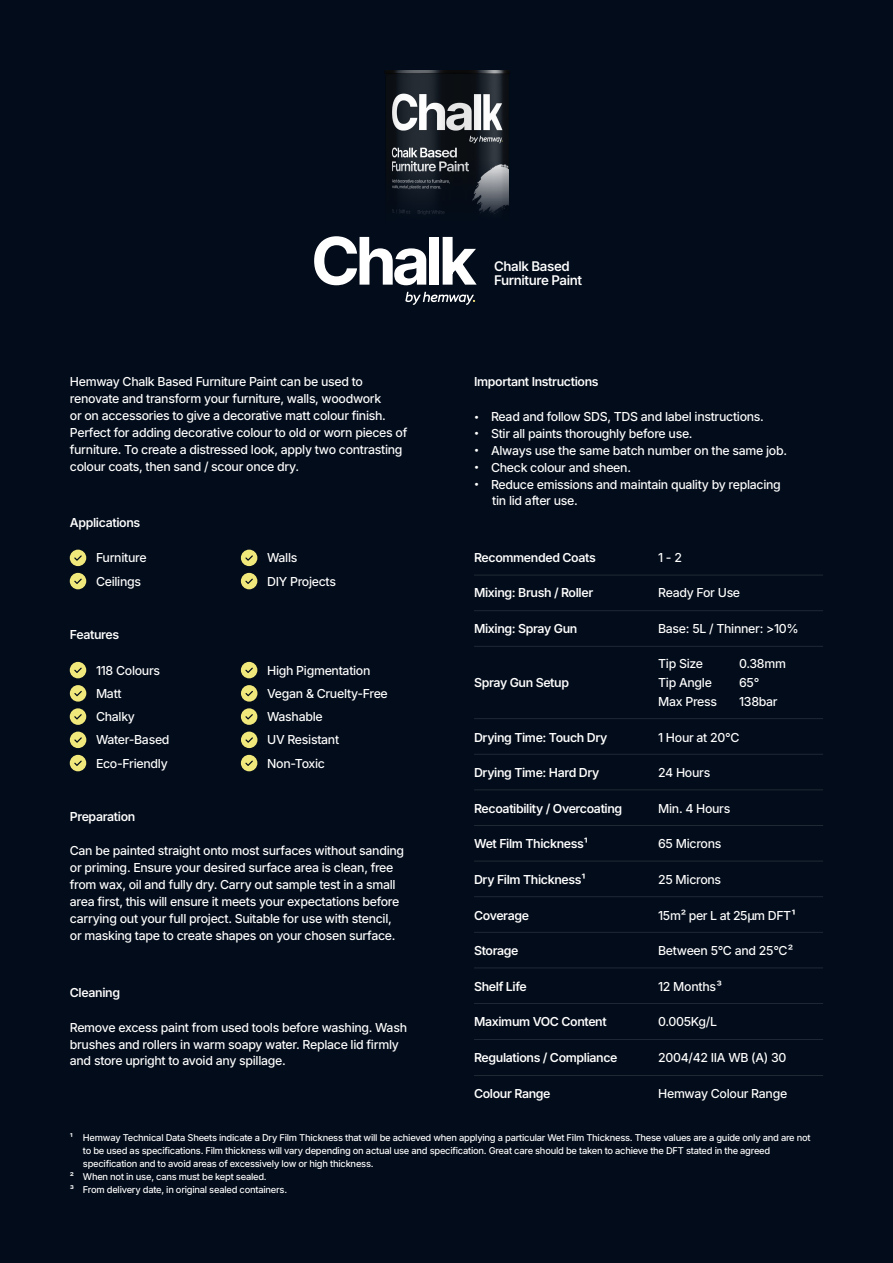
<style>
.page{position:relative;width:893px;height:1263px;background:#fff}
.page>*{position:absolute;margin:0;border:0;box-sizing:border-box;transform-origin:0 0}
.t1{font:65.55px "Inter";letter-spacing:-.07em;color:#fff}
.t2{font:13.35px "Inter Variable";letter-spacing:-.03em;color:#fff}
.t3{font:12.3px/16.8px "Inter Variable";letter-spacing:-.025em;color:#fff}
.t4{font:9.3px/13px "Inter Variable";letter-spacing:-.025em;color:#fff}
.s1{font-size:9.3px}
</style>
<div class="page">
<div style="left:0;top:0;width:892px;height:1263px;background:#030c1a"></div>
<hr style="left:474px;top:1003px;width:349px;height:1px;background:#fff">
<hr style="left:474px;top:1039px;width:349px;height:1px;background:#fff">
<hr style="left:474px;top:1075px;width:349px;height:1px;background:#fff">
<hr style="left:474px;top:968px;width:349px;height:1px;background:#fff">
<hr style="left:474px;top:932px;width:349px;height:1px;background:#fff">
<hr style="left:474px;top:896px;width:349px;height:1px;background:#fff">
<hr style="left:474px;top:861px;width:349px;height:1px;background:#fff">
<hr style="left:474px;top:825px;width:349px;height:1px;background:#fff">
<hr style="left:474px;top:790px;width:349px;height:1px;background:#fff">
<hr style="left:474px;top:754px;width:349px;height:1px;background:#fff">
<hr style="left:474px;top:718px;width:349px;height:1px;background:#fff">
<hr style="left:474px;top:646px;width:349px;height:1px;background:#fff">
<hr style="left:474px;top:610px;width:349px;height:1px;background:#fff">
<hr style="left:474px;top:575px;width:349px;height:1px;background:#fff">
<svg style="left:241px;top:755px;width:16px;height:16px"></svg>
<svg style="left:241px;top:732px;width:16px;height:16px"></svg>
<svg style="left:241px;top:708px;width:16px;height:17px"></svg>
<svg style="left:241px;top:685px;width:16px;height:17px"></svg>
<svg style="left:241px;top:662px;width:16px;height:16px"></svg>
<svg style="left:70px;top:755px;width:16px;height:16px"></svg>
<svg style="left:70px;top:732px;width:16px;height:16px"></svg>
<svg style="left:70px;top:708px;width:16px;height:17px"></svg>
<svg style="left:70px;top:685px;width:16px;height:17px"></svg>
<svg style="left:70px;top:662px;width:16px;height:16px"></svg>
<svg style="left:241px;top:573px;width:16px;height:16px"></svg>
<svg style="left:70px;top:573px;width:16px;height:16px"></svg>
<svg style="left:241px;top:550px;width:16px;height:16px"></svg>
<svg style="left:70px;top:550px;width:16px;height:16px"></svg>
<img style="left:385px;top:70px;width:125px;height:145px">
<svg style="left:405px;top:292px;width:70px;height:13px"></svg>
<p class="t1" style="left:311px;top:213px;width:167px">Chalk</p>
<p class="t2" style="left:494px;top:256px;width:77px">Chalk Based</p>
<p class="t2" style="left:494px;top:270px;width:90px">Furniture Paint</p>
<p class="t3" style="left:70px;top:373px;width:339px">Hemway Chalk Based Furniture Paint can be used to renovate and transform your furniture, walls, woodwork<br>or on accessories to give a decorative matt colour finish.<br>Perfect for adding decorative colour to old or worn pieces of furniture. To create a distressed look, apply two contrasting colour coats, then sand / scour once dry.</p>
<p class="t3" style="left:70px;top:514px;width:72px">Applications</p>
<p class="t3" style="left:96px;top:549px;width:52px">Furniture</p>
<p class="t3" style="left:267px;top:549px;width:32px">Walls</p>
<p class="t3" style="left:96px;top:572px;width:47px">Ceilings</p>
<p class="t3" style="left:267px;top:572px;width:70px">DIY Projects</p>
<p class="t3" style="left:70px;top:626px;width:51px">Features</p>
<p class="t3" style="left:96px;top:661px;width:66px">118 Colours</p>
<p class="t3" style="left:96px;top:685px;width:27px">Matt</p>
<p class="t3" style="left:96px;top:708px;width:41px">Chalky</p>
<p class="t3" style="left:96px;top:731px;width:75px">Water-Based</p>
<p class="t3" style="left:96px;top:754px;width:73px">Eco-Friendly</p>
<p class="t3" style="left:70px;top:808px;width:67px">Preparation</p>
<p class="t3" style="left:267px;top:661px;width:105px">High Pigmentation</p>
<p class="t3" style="left:267px;top:685px;width:122px">Vegan &amp; Cruelty-Free</p>
<p class="t3" style="left:267px;top:708px;width:57px">Washable</p>
<p class="t3" style="left:267px;top:731px;width:74px">UV Resistant</p>
<p class="t3" style="left:267px;top:754px;width:59px">Non-Toxic</p>
<p class="t3" style="left:70px;top:842px;width:336px">Can be painted straight onto most surfaces without sanding or priming. Ensure your desired surface area is clean, free from wax, oil and fully dry. Carry out sample test in a small area first, this will ensure it meets your expectations before carrying out your full project. Suitable for use with stencil,</p>
<p class="t3" style="left:70px;top:927px;width:327px">or masking tape to create shapes on your chosen surface.</p>
<p class="t3" style="left:70px;top:984px;width:52px">Cleaning</p>
<p class="t3" style="left:70px;top:1018px;width:339px">Remove excess paint from used tools before washing. Wash brushes and rollers in warm soapy water. Replace lid firmly and store upright to avoid any spillage.</p>
<p class="t3" style="left:474px;top:373px;width:126px">Important Instructions</p>
<p class="t3" style="left:474px;top:408px;width:291px"><span class="s1">•</span> Read and follow SDS, TDS and label instructions.</p>
<p class="t3" style="left:474px;top:425px;width:220px"><span class="s1">•</span> Stir all paints thoroughly before use.</p>
<p class="t3" style="left:474px;top:442px;width:314px"><span class="s1">•</span> Always use the same batch number on the same job.</p>
<p class="t3" style="left:474px;top:458px;width:158px"><span class="s1">•</span> Check colour and sheen.</p>
<p class="t3" style="left:492px;top:475px;width:290px;text-indent:-18px"><span class="s1">•</span> Reduce emissions and maintain quality by replacing tin lid after use.</p>
<p class="t3" style="left:474px;top:548px;width:123px">Recommended Coats</p>
<p class="t3" style="left:474px;top:584px;width:121px">Mixing: Brush / Roller</p>
<p class="t3" style="left:474px;top:620px;width:105px">Mixing: Spray Gun</p>
<p class="t3" style="left:474px;top:674px;width:96px">Spray Gun Setup</p>
<p class="t3" style="left:474px;top:728px;width:135px">Drying Time: Touch Dry</p>
<p class="t3" style="left:474px;top:764px;width:127px">Drying Time: Hard Dry</p>
<p class="t3" style="left:474px;top:800px;width:150px">Recoatibility / Overcoating</p>
<p class="t3" style="left:474px;top:835px;width:115px">Wet Film Thickness ¹</p>
<p class="t3" style="left:474px;top:871px;width:113px">Dry Film Thickness ¹</p>
<p class="t3" style="left:474px;top:906px;width:56px">Coverage</p>
<p class="t3" style="left:474px;top:942px;width:46px">Storage</p>
<p class="t3" style="left:474px;top:978px;width:54px">Shelf Life</p>
<p class="t3" style="left:474px;top:1013px;width:134px">Maximum VOC Content</p>
<p class="t3" style="left:474px;top:1049px;width:145px">Regulations / Compliance</p>
<p class="t3" style="left:474px;top:1084px;width:78px">Colour Range</p>
<p class="t3" style="left:658px;top:548px;width:25px">1 - 2</p>
<p class="t3" style="left:658px;top:584px;width:84px">Ready For Use</p>
<p class="t3" style="left:658px;top:620px;width:142px">Base: 5L / Thinner: &gt;10%</p>
<p class="t3" style="left:658px;top:655px;width:46px">Tip Size</p>
<p class="t3" style="left:739px;top:655px;width:48px">0.38mm</p>
<p class="t3" style="left:658px;top:674px;width:55px">Tip Angle</p>
<p class="t3" style="left:739px;top:674px;width:22px">65°</p>
<p class="t3" style="left:658px;top:693px;width:60px">Max Press</p>
<p class="t3" style="left:739px;top:693px;width:40px">138bar</p>
<p class="t3" style="left:658px;top:728px;width:83px">1 Hour at 20°C</p>
<p class="t3" style="left:658px;top:764px;width:54px">24 Hours</p>
<p class="t3" style="left:658px;top:800px;width:74px">Min. 4 Hours</p>
<p class="t3" style="left:658px;top:835px;width:65px">65 Microns</p>
<p class="t3" style="left:658px;top:871px;width:65px">25 Microns</p>
<p class="t3" style="left:658px;top:906px;width:139px">15m² per L at 25µm DFT ¹</p>
<p class="t3" style="left:658px;top:942px;width:137px">Between 5°C and 25°C ²</p>
<p class="t3" style="left:658px;top:978px;width:65px">12 Months ³</p>
<p class="t3" style="left:658px;top:1013px;width:60px">0.005Kg/L</p>
<p class="t3" style="left:658px;top:1049px;width:130px">2004/42 IIA WB (A) 30</p>
<p class="t3" style="left:658px;top:1084px;width:131px">Hemway Colour Range</p>
<p class="t4" style="left:70px;top:1130px;width:5px">¹</p>
<p class="t4" style="left:70px;top:1170px;width:6px">²</p>
<p class="t4" style="left:70px;top:1183px;width:6px">³</p>
<p class="t4" style="left:83px;top:1130px;width:729px">Hemway Technical Data Sheets indicate a Dry Film Thickness that will be achieved when applying a particular Wet Film Thickness. These values are a guide only and are not</p>
<p class="t4" style="left:83px;top:1143px;width:688px">to be used as specifications. Film thickness will vary depending on actual use and specification. Great care should be taken to achieve the DFT stated in the agreed specification and to avoid areas of excessively low or high thickness.</p>
<p class="t4" style="left:83px;top:1170px;width:185px">When not in use, cans must be kept sealed.</p>
<p class="t4" style="left:83px;top:1183px;width:206px">From delivery date, in original sealed containers.</p>
</div>
